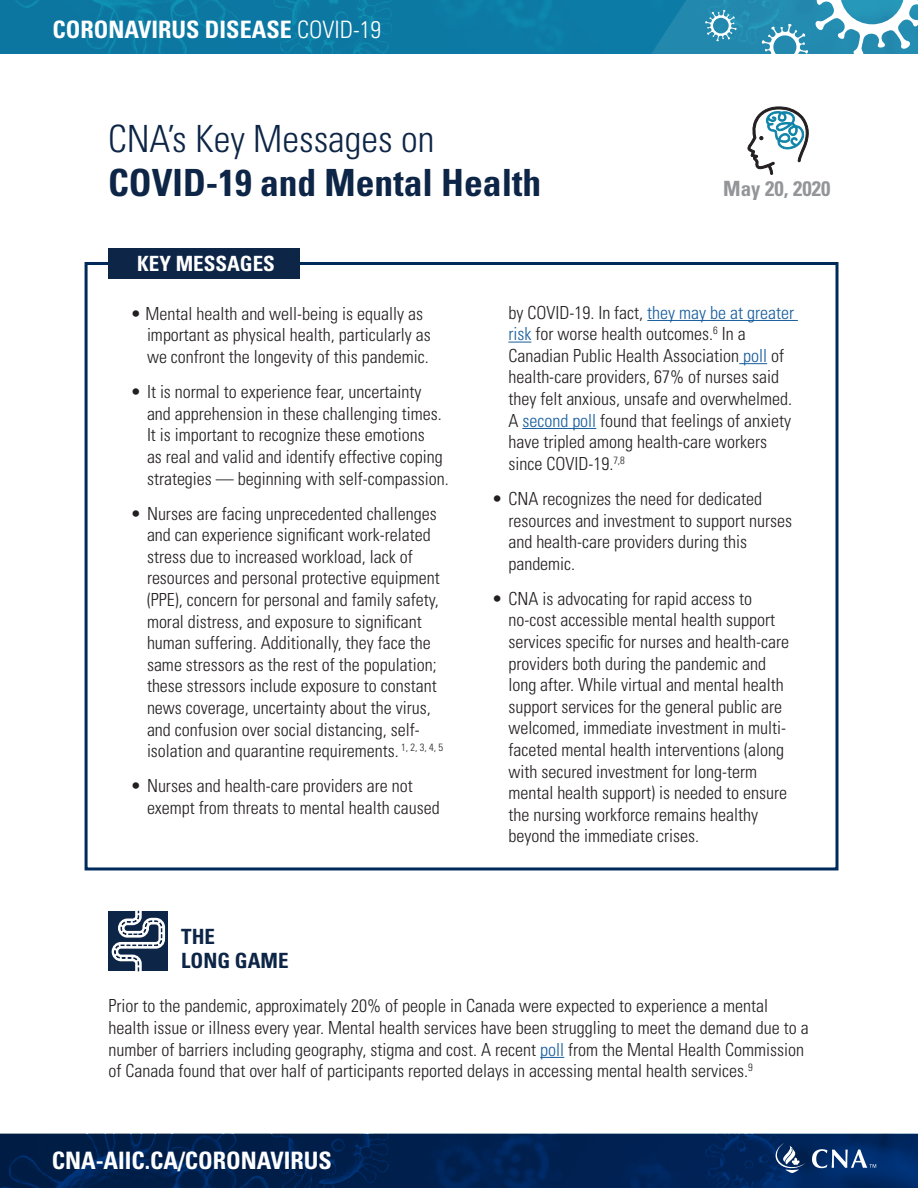
<style>
.page{position:relative;width:918px;height:1188px;background:#fff}
.page>*{position:absolute;margin:0;border:0;box-sizing:border-box;transform-origin:0 0}
.t1{font:700 condensed 37.5px/43.7px "Univers LT Std";color:#0d2546}
.t2{font:700 condensed 24px "Univers LT Std";color:#fff}
.t3{font:700 condensed 21px "Univers LT Std";color:#fff}
.t4{font:700 condensed 21px/24px "Univers LT Std";color:#0d2546}
.URL{font:700 condensed 21px "Univers LT Std";color:#939598}
.body{font:300 condensed 18px/21.6px "Univers LT Std";color:#231f20}
.s1{font-weight:300}
.s2{color:#175d9e}
</style>
<div class="page">
<div style="left:0;top:0;width:918px;height:54px;background:#0c79a3"></div>
<img style="left:0;top:1134px;width:918px;height:54px">
<svg style="left:775px;top:1143px;width:31px;height:30px"></svg>
<svg style="left:812px;top:1149px;width:64px;height:19px"></svg>
<svg style="left:651px;top:0;width:267px;height:54px;background:#439bbb"></svg>
<div style="left:85px;top:262px;width:753px;height:608px;border:3px solid #00295c"></div>
<div style="left:108px;top:248px;width:191px;height:31px;background:#0d2546"></div>
<svg style="left:747px;top:106px;width:62px;height:69px"></svg>
<svg style="left:540px;top:1057px;width:24px;height:1px"></svg>
<div style="left:108px;top:911px;width:60px;height:60px;background:#0d2546"></div>
<svg style="left:112px;top:910px;width:53px;height:62px"></svg>
<hr style="left:647px;top:320px;width:151px;height:1px;background:#175d9e">
<svg style="left:508px;top:342px;width:23px;height:1px"></svg>
<svg style="left:739px;top:363px;width:28px;height:1px"></svg>
<hr style="left:522px;top:428px;width:74px;height:1px;background:#175d9e">
<h2 class="t2" style="left:52px;top:15px;width:330px">CORONAVIRUS DISEASE <span class="s1">COVID-19</span></h2>
<h1 class="t1" style="left:108px;top:117px;width:435px"><span class="s1">CNA’s Key Messages on<br></span>COVID-19 and Mental Health</h1>
<h2 class="t3" style="left:137px;top:251px;width:139px">KEY MESSAGES</h2>
<p class="URL" style="left:723px;top:176px;width:109px">May 20, 2020</p>
<p class="body" style="left:147px;top:303px;width:285px;text-indent:-16px">• Mental health and well-being is equally as important as physical health, particularly as we confront the longevity of this pandemic.</p>
<p class="body" style="left:147px;top:381px;width:303px;text-indent:-16px">• It is normal to experience fear, uncertainty and apprehension in these challenging times.<br>It is important to recognize these emotions<br>as real and valid and identify effective coping strategies — beginning with self-compassion.</p>
<p class="body" style="left:147px;top:502px;width:298px;text-indent:-16px">• Nurses are facing unprecedented challenges and can experience significant work-related stress due to increased workload, lack of resources and personal protective equipment (PPE), concern for personal and family safety, moral distress, and exposure to significant human suffering. Additionally, they face the same stressors as the rest of the population; these stressors include exposure to constant news coverage, uncertainty about the virus, and confusion over social distancing, self&shy;isolation and quarantine requirements. <sup>1,</sup> <sup>2,</sup> <sup>3,</sup> <sup>4,</sup> <sup>5</sup></p>
<p class="body" style="left:147px;top:775px;width:294px;text-indent:-16px">• Nurses and health-care providers are not exempt from threats to mental health caused</p>
<p class="body" style="left:508px;top:302px;width:287px">by COVID-19. In fact, <span class="s2">they may be at greater risk</span> for worse health outcomes.<sup>6</sup> In a Canadian Public Health Association <span class="s2">poll</span> of health-care providers, 67% of nurses said they felt anxious, unsafe and overwhelmed.<br>A <span class="s2">second poll</span> found that feelings of anxiety have tripled among health-care workers since COVID-19.<sup>7,8</sup></p>
<p class="body" style="left:508px;top:488px;width:285px;text-indent:-16px">• CNA recognizes the need for dedicated resources and investment to support nurses and health-care providers during this pandemic.</p>
<p class="body" style="left:508px;top:588px;width:282px;text-indent:-16px">• CNA is advocating for rapid access to no-cost accessible mental health support services specific for nurses and health-care providers both during the pandemic and long after. While virtual and mental health support services for the general public are welcomed, immediate investment in multi&shy;faceted mental health interventions (along with secured investment for long-term mental health support) is needed to ensure the nursing workforce remains healthy beyond the immediate crises.</p>
<h2 class="t4" style="left:181px;top:925px;width:109px">THE<br>LONG GAME</h2>
<p class="body" style="left:108px;top:995px;width:702px">Prior to the pandemic, approximately 20% of people in Canada were expected to experience a mental health issue or illness every year. Mental health services have been struggling to meet the demand due to a number of barriers including geography, stigma and cost. A recent <span class="s2">poll</span> from the Mental Health Commission of Canada found that over half of participants reported delays in accessing mental health services.<sup>9</sup></p>
<h2 class="t2" style="left:52px;top:1145px;width:282px">CNA-AIIC.CA/CORONAVIRUS</h2>
</div>
